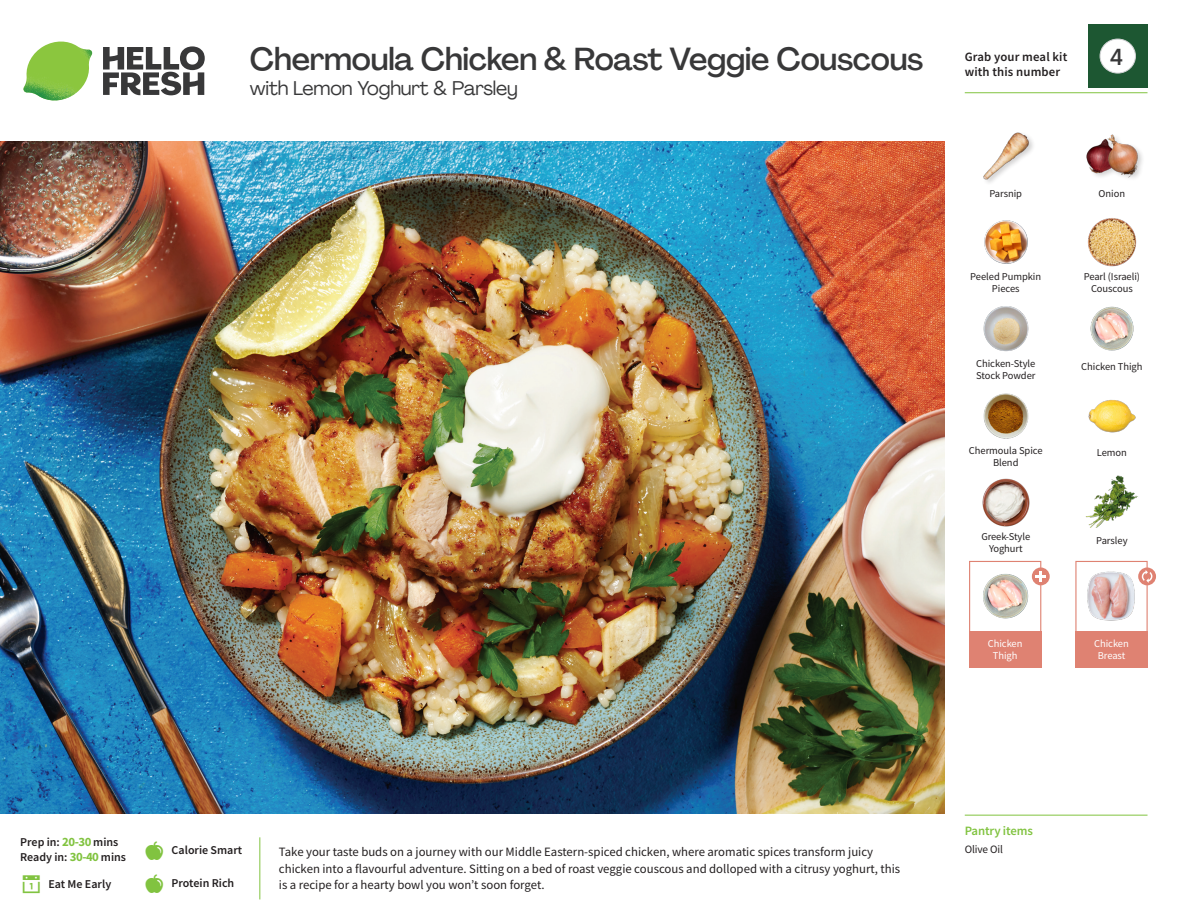
<style>
.page{position:relative;width:1188px;height:918px;background:#fff}
.page>*{position:absolute;margin:0;border:0;box-sizing:border-box;transform-origin:0 0}
._15_Titel_UK{font:500 31.5px "Agrandir";letter-spacing:-.01em;color:#383839}
._002_Label_Nr{font:500 22.8px "Agrandir";color:#383839;scale:.94 1}
._15_Titel_UK-2{font:19.5px "Agrandir";letter-spacing:-.01em;color:#383839}
.Step_6_Text_AU{font:12.75px/16.5px "Source Sans Pro";color:#231f20}
.t1{font:600 12.75px/15px "Source Sans Pro";letter-spacing:.01em;color:#231f20}
._04_Headers_Front{font:600 12.75px "Source Sans Pro";letter-spacing:-.01em;color:#81c340}
._04_Intro{font:600 12px "Source Sans Pro";color:#231f20}
._05_Pantry{font:11.25px "Source Sans Pro";letter-spacing:-.01em;color:#231f20}
._18_FRONT_ingredients{font:10.5px/12px "Source Sans Pro";letter-spacing:-.005em;color:#231f20;text-align:center}
._18_FRONT_ingredients-2{font:10.5px/12px "Source Sans Pro";letter-spacing:-.005em;color:#fff;text-align:center}
.s1{font-weight:700;font-size:12.75px;color:#81c340}
</style>
<div class="page">
<svg style="left:103px;top:46px;width:102px;height:49px"></svg>
<img style="left:23px;top:42px;width:69px;height:59px">
<img style="left:0;top:142px;width:945px;height:672px">
<div style="left:1075px;top:561px;width:73px;height:72px;border:1px solid #df8272"></div>
<div style="left:1075px;top:631px;width:73px;height:37px;background:#df8272"></div>
<div style="left:969px;top:631px;width:72px;height:37px;background:#df8272"></div>
<img style="left:1087px;top:571px;width:48px;height:50px">
<div style="left:969px;top:561px;width:72px;height:72px;border:1px solid #df8272"></div>
<img style="left:983px;top:572px;width:51px;height:47px">
<div style="left:1032px;top:567px;width:18px;height:18px;background:#df8272;border-radius:50%"></div>
<svg style="left:1035px;top:571px;width:11px;height:11px"></svg>
<svg style="left:1138px;top:567px;width:18px;height:18px"></svg>
<svg style="left:1142px;top:570px;width:10px;height:13px"></svg>
<img style="left:1090px;top:306px;width:44px;height:45px">
<img style="left:1088px;top:399px;width:48px;height:34px">
<img style="left:983px;top:393px;width:46px;height:46px">
<img style="left:982px;top:478px;width:48px;height:49px">
<img style="left:983px;top:306px;width:46px;height:46px">
<img style="left:984px;top:220px;width:44px;height:44px">
<img style="left:1087px;top:218px;width:50px;height:49px">
<img style="left:983px;top:132px;width:50px;height:51px">
<div style="left:1085px;top:133px;width:60px;height:51px;background:#231f20;opacity:.2"></div>
<img style="left:1085px;top:133px;width:56px;height:51px">
<img style="left:1085px;top:475px;width:53px;height:53px">
<hr style="left:965px;top:815px;width:183px;height:1px;background:#81c340">
<hr style="left:965px;top:92px;width:183px;height:1px;background:#81c340">
<div style="left:1088px;top:24px;width:60px;height:64px;background:#1d5732"></div>
<div style="left:1100px;top:39px;width:35px;height:34px;background:#fff;border-radius:50%"></div>
<div style="left:1100px;top:39px;width:36px;height:34px;border:1px solid #d1d2d4;border-radius:50%"></div>
<p class="_15_Titel_UK" style="left:250px;top:40px;width:675px">Chermoula Chicken &amp; Roast Veggie Couscous</p>
<p class="_15_Titel_UK-2" style="left:250px;top:76px;width:270px">with Lemon Yoghurt &amp; Parsley</p>
<p class="t1" style="left:965px;top:49px;width:104px">Grab your meal kit with this number</p>
<p class="_002_Label_Nr" style="left:1110px;top:43px;width:15px">4</p>
<p class="_18_FRONT_ingredients" style="left:989px;top:188px;width:34px">Parsnip</p>
<p class="_18_FRONT_ingredients" style="left:1099px;top:188px;width:28px">Onion</p>
<p class="_18_FRONT_ingredients" style="left:970px;top:271px;width:72px">Peeled Pumpkin<br>Pieces</p>
<p class="_18_FRONT_ingredients" style="left:1084px;top:271px;width:58px">Pearl (Israeli)<br>Couscous</p>
<p class="_18_FRONT_ingredients" style="left:976px;top:357px;width:61px;text-align:left">Chicken-Style<br>Stock Powder</p>
<p class="_18_FRONT_ingredients" style="left:1081px;top:360px;width:63px">Chicken Thigh</p>
<p class="_18_FRONT_ingredients" style="left:969px;top:445px;width:75px">Chermoula Spice<br>Blend</p>
<p class="_18_FRONT_ingredients" style="left:1097px;top:447px;width:32px">Lemon</p>
<p class="_18_FRONT_ingredients" style="left:981px;top:531px;width:50px">Greek-Style</p>
<p class="_18_FRONT_ingredients" style="left:1096px;top:534px;width:33px">Parsley</p>
<p class="_18_FRONT_ingredients" style="left:989px;top:543px;width:35px">Yoghurt</p>
<p class="_18_FRONT_ingredients-2" style="left:988px;top:637px;width:36px">Chicken<br>Thigh</p>
<p class="_18_FRONT_ingredients-2" style="left:1094px;top:637px;width:36px">Chicken<br>Breast</p>
<p class="_04_Intro" style="left:20px;top:834px;width:100px">Prep in: <span class="s1">20-30</span> mins</p>
<p class="_04_Intro" style="left:20px;top:849px;width:107px">Ready in: <span class="s1">30-40</span> mins</p>
<p class="_04_Intro" style="left:48px;top:876px;width:64px">Eat Me Early</p>
<p class="_04_Intro" style="left:172px;top:843px;width:72px">Calorie Smart</p>
<p class="Step_6_Text_AU" style="left:279px;top:844px;width:623px">Take your taste buds on a journey with our Middle Eastern-spiced chicken, where aromatic spices transform juicy chicken into a flavourful adventure. Sitting on a bed of roast veggie couscous and dolloped with a citrusy yoghurt, this</p>
<p class="_04_Intro" style="left:172px;top:876px;width:64px">Protein Rich</p>
<p class="Step_6_Text_AU" style="left:279px;top:877px;width:267px">is a recipe for a hearty bowl you won’t soon forget.</p>
<p class="_04_Headers_Front" style="left:965px;top:822px;width:70px">Pantry items</p>
<p class="_05_Pantry" style="left:965px;top:842px;width:40px">Olive Oil</p>
</div>
